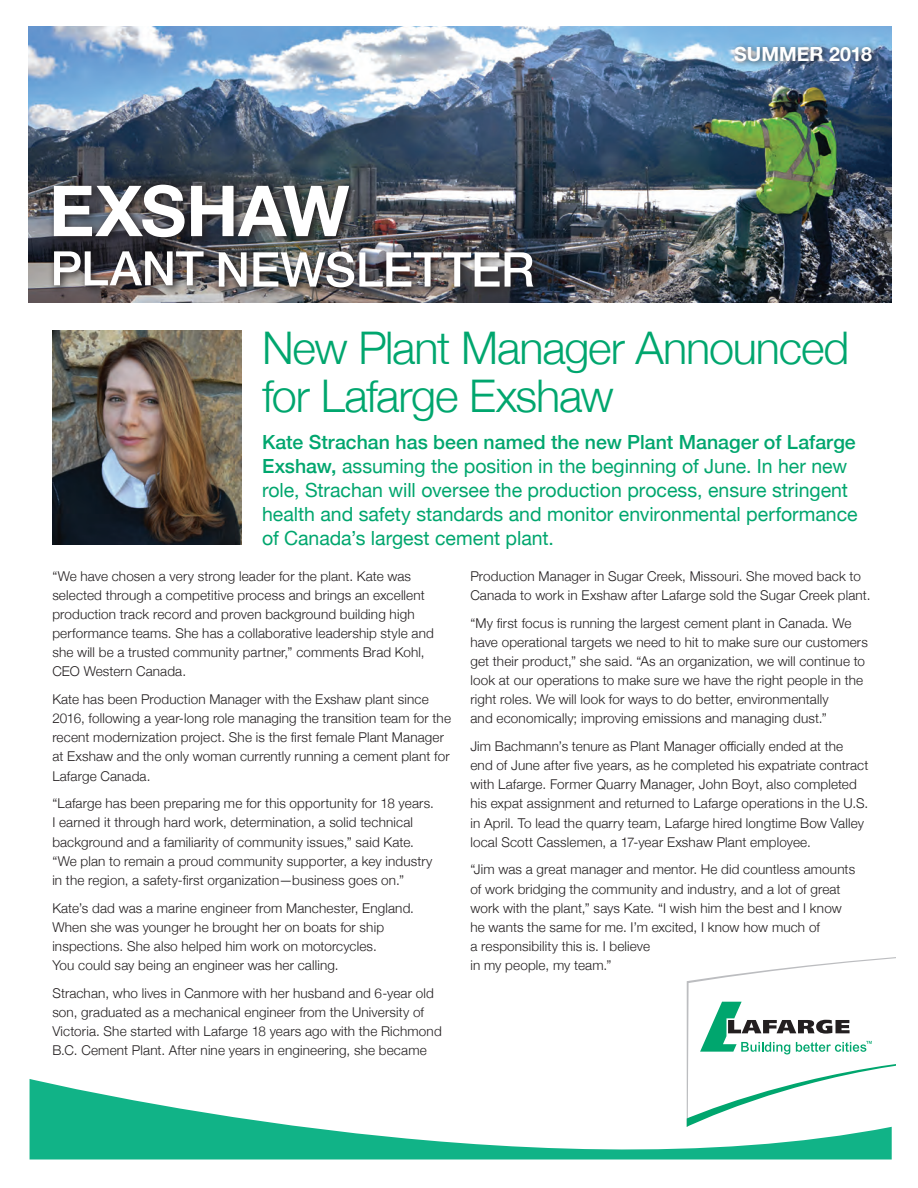
<style>
.page{position:relative;width:918px;height:1188px;background:#fff}
.page>*{position:absolute;margin:0;border:0;box-sizing:border-box;transform-origin:0 0}
.t1{font:300 45px/48px "Helvetica Neue";letter-spacing:-.025em;color:#00a66e}
.t2{font:19.5px/24px "Helvetica Neue";color:#00a66e}
.t3{font:700 19.5px "Helvetica Neue";letter-spacing:.005em;color:#fff}
.t4{font:300 13.5px/19.2px "Helvetica Neue";letter-spacing:.01em;color:#231f20}
.s1{font-weight:500}
</style>
<div class="page">
<img style="left:29px;top:26px;width:863px;height:276px">
<div style="left:731px;top:42px;width:148px;height:26px;background:#231f20;opacity:.75"></div>
<svg style="left:48px;top:179px;width:311px;height:67px"></svg>
<svg style="left:54px;top:185px;width:295px;height:52px"></svg>
<svg style="left:48px;top:245px;width:166px;height:51px"></svg>
<svg style="left:54px;top:251px;width:150px;height:34px"></svg>
<img style="left:213px;top:246px;width:330px;height:52px">
<svg style="left:219px;top:252px;width:315px;height:35px"></svg>
<svg style="left:687px;top:957px;width:208px;height:122px"></svg>
<svg style="left:30px;top:1079px;width:862px;height:81px"></svg>
<img style="left:52px;top:331px;width:189px;height:214px">
<h2 class="t3" style="left:734px;top:38px;width:139px">SUMMER 2018</h2>
<h1 class="t1" style="left:262px;top:320px;width:589px">New Plant Manager Announced for Lafarge Exshaw</h1>
<p class="t2" style="left:262px;top:431px;width:597px"><span class="s1">Kate Strachan has been named the new Plant Manager of Lafarge Exshaw,</span> assuming the position in the beginning of June. In her new role, Strachan will oversee the production process, ensure stringent health and safety standards and monitor environmental performance of Canada’s largest cement plant.</p>
<p class="t4" style="left:52px;top:565px;width:383px">“We have chosen a very strong leader for the plant. Kate was selected through a competitive process and brings an excellent production track record and proven background building high performance teams. She has a collaborative leadership style and she will be a trusted community partner,” comments Brad Kohl, CEO Western Canada.</p>
<p class="t4" style="left:52px;top:689px;width:400px">Kate has been Production Manager with the Exshaw plant since 2016, following a year-long role managing the transition team for the recent modernization project. She is the first female Plant Manager at Exshaw and the only woman currently running a cement plant for Lafarge Canada.</p>
<p class="t4" style="left:52px;top:793px;width:383px">“Lafarge has been preparing me for this opportunity for 18 years.<br>I earned it through hard work, determination, a solid technical background and a familiarity of community issues,” said Kate. “We plan to remain a proud community supporter, a key industry in the region, a safety-first organization—business goes on.”</p>
<p class="t4" style="left:52px;top:897px;width:363px">Kate’s dad was a marine engineer from Manchester, England.<br>When she was younger he brought her on boats for ship inspections. She also helped him work on motorcycles.<br>You could say being an engineer was her calling.</p>
<p class="t4" style="left:52px;top:982px;width:391px">Strachan, who lives in Canmore with her husband and 6-year old son, graduated as a mechanical engineer from the University of Victoria. She started with Lafarge 18 years ago with the Richmond B.C. Cement Plant. After nine years in engineering, she became</p>
<p class="t4" style="left:470px;top:565px;width:402px">Production Manager in Sugar Creek, Missouri. She moved back to<br>Canada to work in Exshaw after Lafarge sold the Sugar Creek plant.</p>
<p class="t4" style="left:470px;top:612px;width:399px">“My first focus is running the largest cement plant in Canada. We have operational targets we need to hit to make sure our customers get their product,” she said. “As an organization, we will continue to look at our operations to make sure we have the right people in the right roles. We will look for ways to do better, environmentally<br>and economically; improving emissions and managing dust.”</p>
<p class="t4" style="left:470px;top:736px;width:399px">Jim Bachmann’s tenure as Plant Manager officially ended at the end of June after five years, as he completed his expatriate contract with Lafarge. Former Quarry Manager, John Boyt, also completed his expat assignment and returned to Lafarge operations in the U.S. in April. To lead the quarry team, Lafarge hired longtime Bow Valley local Scott Casslemen, a 17-year Exshaw Plant employee.</p>
<p class="t4" style="left:470px;top:859px;width:386px">“Jim was a great manager and mentor. He did countless amounts of work bridging the community and industry, and a lot of great work with the plant,” says Kate. “I wish him the best and I know he wants the same for me. I’m excited, I know how much of<br>a responsibility this is. I believe<br>in my people, my team.”</p>
</div>
